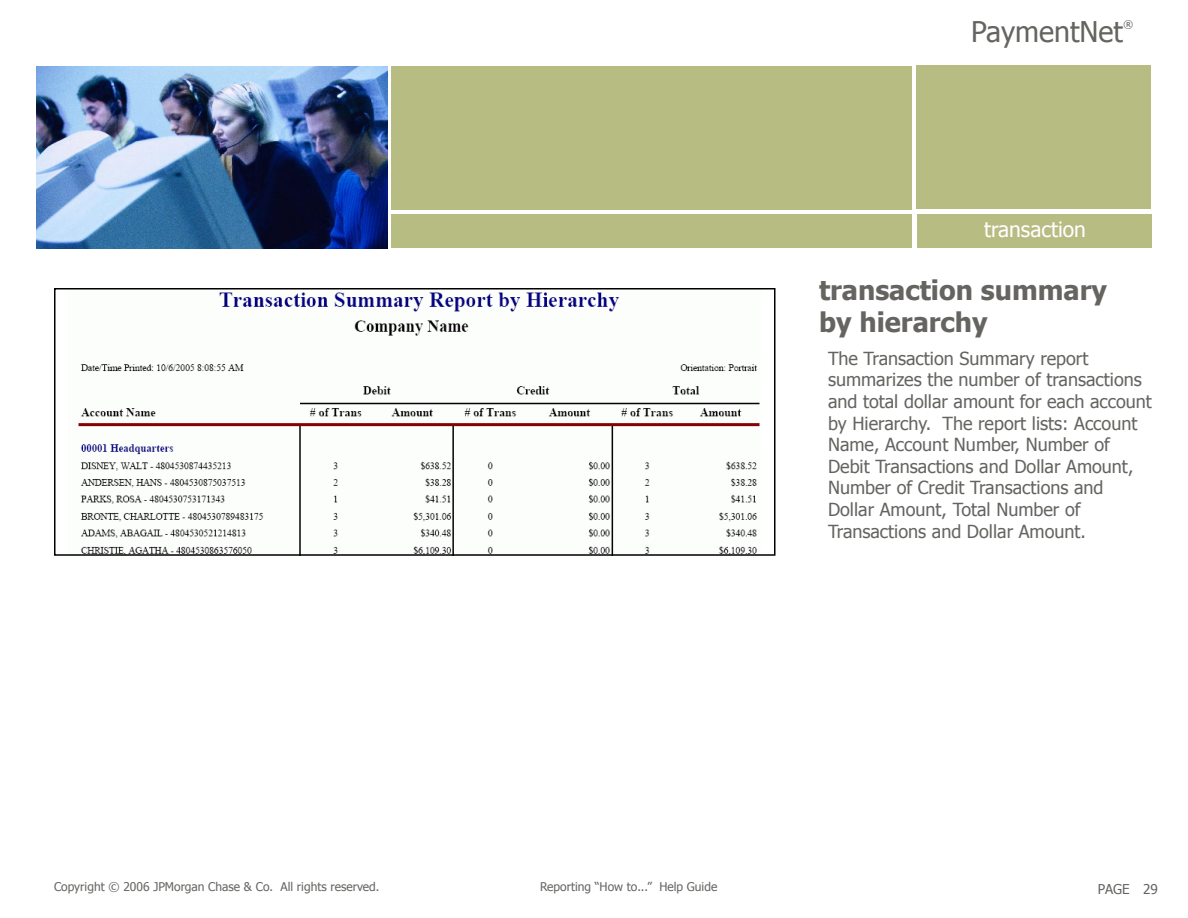
<style>
.page{position:relative;width:1188px;height:918px;background:#fff}
.page>*{position:absolute;margin:0;border:0;box-sizing:border-box;transform-origin:0 0}
.t1{font:28.5px "Tahoma";color:#656461}
.Report_Heading{font:700 27px/32.4px "Tahoma";color:#656461}
.t2{font:21px "Tahoma";color:#fff}
.Report_Text{font:18px/21.6px "Tahoma";color:#656461}
.t3{font:13.5px "Tahoma";color:#656461}
.t4{font:12px "Tahoma";color:#656461}
.t5{font:10.5px "Tahoma";color:#656461}
</style>
<div class="page">
<img style="left:36px;top:66px;width:351px;height:182px">
<div style="left:392px;top:66px;width:520px;height:144px;background:#b7bc82"></div>
<div style="left:392px;top:215px;width:520px;height:33px;background:#b7bc82"></div>
<div style="left:917px;top:66px;width:234px;height:143px;background:#b7bc82"></div>
<div style="left:917px;top:215px;width:234px;height:33px;background:#b7bc82"></div>
<img style="left:78px;top:292px;width:682px;height:261px">
<div style="left:54px;top:288px;width:722px;height:268px;border:2px solid #000"></div>
<p class="t5" style="left:1124px;top:17px;width:11px">®</p>
<h1 class="t1" style="left:971px;top:13px;width:153px">PaymentNet</h1>
<p class="t2" style="left:984px;top:216px;width:103px">transaction</p>
<p class="Report_Heading" style="left:819px;top:272px;width:290px">transaction summary by hierarchy</p>
<p class="Report_Text" style="left:828px;top:347px;width:325px">The Transaction Summary report summarizes the number of transactions and total dollar amount for each account by Hierarchy. The report lists: Account Name, Account Number, Number of Debit Transactions and Dollar Amount, Number of Credit Transactions and Dollar Amount, Total Number of Transactions and Dollar Amount.</p>
<p class="t4" style="left:54px;top:879px;width:327px">Copyright © 2006 JPMorgan Chase &amp; Co. All rights reserved.</p>
<p class="t4" style="left:540px;top:879px;width:179px">Reporting “How to...” Help Guide</p>
<p class="t3" style="left:1098px;top:880px;width:62px">PAGE 29</p>
</div>
